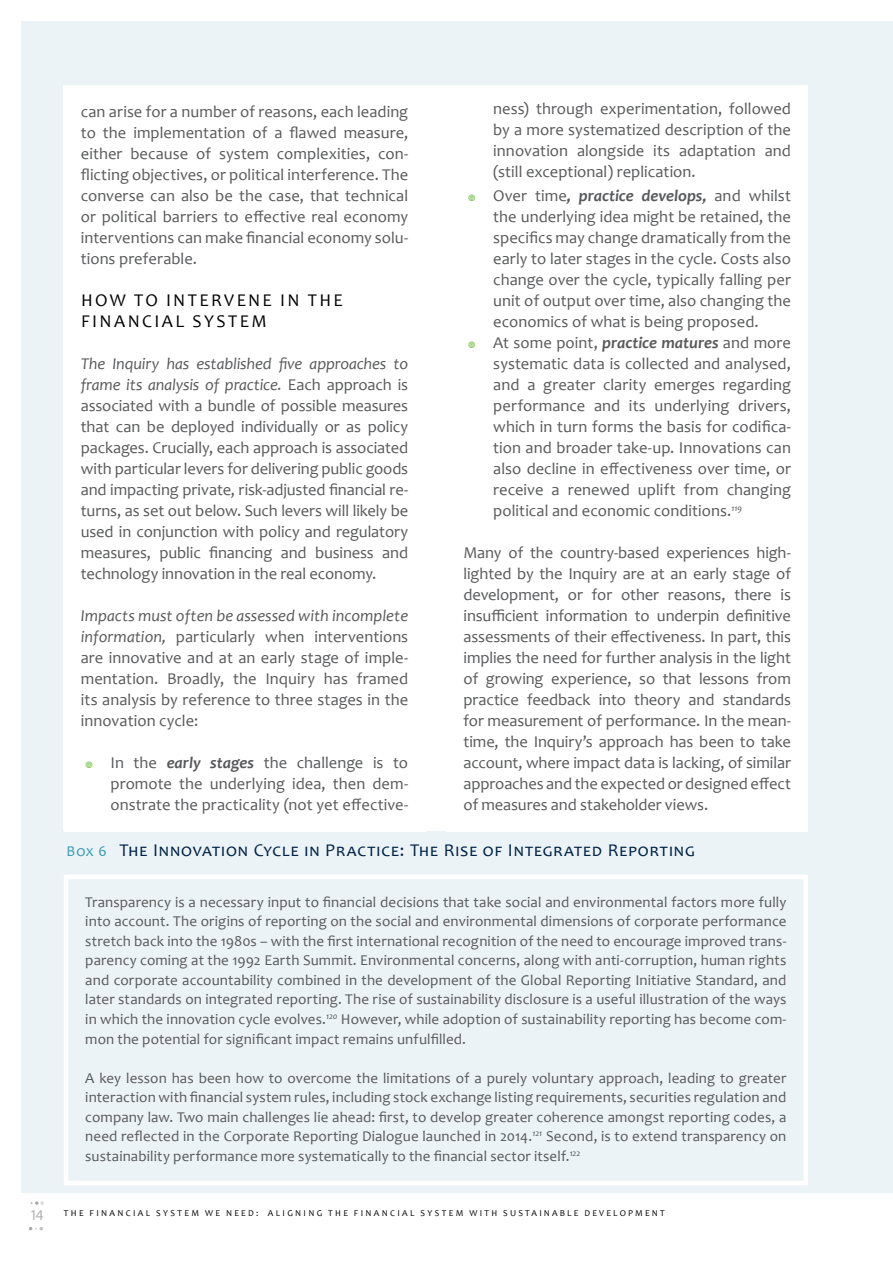
<style>
.page{position:relative;width:893px;height:1263px;background:#fff}
.page>*{position:absolute;margin:0;border:0;box-sizing:border-box;transform-origin:0 0}
.t1{font:18px "Candara";letter-spacing:.05em;color:#002347}
.t2{font:18px/21px "Candara";letter-spacing:.13em;color:#000}
.t3{font:16.5px/21px "Candara";letter-spacing:.005em;color:#58595b;text-align:justify}
.t4{font:15px/19.5px "Candara";letter-spacing:.01em;color:#58595b;text-align:justify}
.t5{font:15px "Myriad Pro";color:#afb1b4}
.t6{font:9px "Candara";letter-spacing:.255em;color:#000}
.s1{font-weight:700;font-style:italic}
.s2{font-size:15px;color:#3397b9}
.s3{font-style:italic}
</style>
<div class="page">
<hr style="left:892px;top:21px;width:1px;height:1172px;background:#e4eef3">
<div style="left:21px;top:21px;width:872px;height:1171px;background:#ecf3f6"></div>
<svg style="left:29px;top:1227px;width:14px;height:4px"></svg>
<svg style="left:30px;top:1201px;width:14px;height:4px"></svg>
<div style="left:64px;top:85px;width:744px;height:746px;background:#fff"></div>
<svg style="left:64px;top:875px;width:744px;height:310px"></svg>
<p class="t3" style="left:493px;top:98px;width:299px">ness) through experimentation, followed by a more systematized description of the innovation alongside its adaptation and (still exceptional) replication.</p>
<p class="t3" style="left:493px;top:185px;width:299px;text-align:left">Over time<span class="s1">, practice develops,</span> and whilst the underlying idea might be retained, the specifics may change dramatically from the early to later stages in the cycle. Costs also change over the cycle, typically falling per unit of output over time, also changing the economics of what is being proposed.<br>At some point, <span class="s1">practice matures</span> and more systematic data is collected and analysed, and a greater clarity emerges regarding performance and its underlying drivers, which in turn forms the basis for codifica&shy;tion and broader take-up. Innovations can also decline in effectiveness over time, or receive a renewed uplift from changing political and economic conditions.<sup>119</sup></p>
<p class="t3" style="left:463px;top:542px;width:329px">Many of the country-based experiences high&shy;lighted by the Inquiry are at an early stage of development, or for other reasons, there is insufficient information to underpin definitive assessments of their effectiveness. In part, this implies the need for further analysis in the light of growing experience, so that lessons from practice feedback into theory and standards for measurement of performance. In the mean&shy;time, the Inquiry’s approach has been to take account, where impact data is lacking, of similar approaches and the expected or designed effect of measures and stakeholder views.</p>
<p class="t1" style="left:67px;top:839px;width:629px"><span class="s2">Box 6</span> The Innovation Cycle in Practice: The Rise of Integrated Reporting</p>
<p class="t4" style="left:85px;top:892px;width:703px">Transparency is a necessary input to financial decisions that take social and environmental factors more fully into account. The origins of reporting on the social and environmental dimensions of corporate performance stretch back into the 1980s – with the first international recognition of the need to encourage improved trans&shy;parency coming at the 1992 Earth Summit. Environmental concerns, along with anti-corruption, human rights and corporate accountability combined in the development of the Global Reporting Initiative Standard, and later standards on integrated reporting. The rise of sustainability disclosure is a useful illustration of the ways in which the innovation cycle evolves.<sup>120</sup> However, while adoption of sustainability reporting has become com&shy;mon the potential for significant impact remains unfulfilled.</p>
<p class="t4" style="left:85px;top:1068px;width:703px">A key lesson has been how to overcome the limitations of a purely voluntary approach, leading to greater interaction with financial system rules, including stock exchange listing requirements, securities regulation and company law. Two main challenges lie ahead: first, to develop greater coherence amongst reporting codes, a need reflected in the Corporate Reporting Dialogue launched in 2014.<sup>121</sup> Second, is to extend transparency on sustainability performance more systematically to the financial sector itself.<sup>122</sup></p>
<p class="t3" style="left:81px;top:101px;width:329px">can arise for a number of reasons, each leading to the implementation of a flawed measure, either because of system complexities, con&shy;flicting objectives, or political interference. The converse can also be the case, that technical or political barriers to effective real economy interventions can make financial economy solu&shy;tions preferable.</p>
<p class="t2" style="left:81px;top:289px;width:263px">HOW TO INTERVENE IN THE<br>FINANCIAL SYSTEM</p>
<p class="t3" style="left:81px;top:353px;width:329px"><span class="s3">The Inquiry has established five approaches to frame its analysis of practice.</span> Each approach is associated with a bundle of possible measures that can be deployed individually or as policy packages. Crucially, each approach is associated with particular levers for delivering public goods and impacting private, risk-adjusted financial re&shy;turns, as set out below. Such levers will likely be used in conjunction with policy and regulatory measures, public financing and business and technology innovation in the real economy.</p>
<p class="t3" style="left:81px;top:605px;width:329px"><span class="s3">Impacts must often be assessed with incomplete information,</span> particularly when interventions are innovative and at an early stage of imple&shy;mentation. Broadly, the Inquiry has framed its analysis by reference to three stages in the innovation cycle:</p>
<p class="t3" style="left:111px;top:752px;width:299px">In the <span class="s1">early stages</span> the challenge is to promote the underlying idea, then dem&shy;onstrate the practicality (not yet effective-</p>
<p class="t5" style="left:29px;top:1206px;width:16px">14</p>
<p class="t6" style="left:64px;top:1207px;width:602px">THE FINANCIAL SYSTEM WE NEED: ALIGNING THE FINANCIAL SYSTEM WITH SUSTAINABLE DEVELOPMENT</p>
</div>
